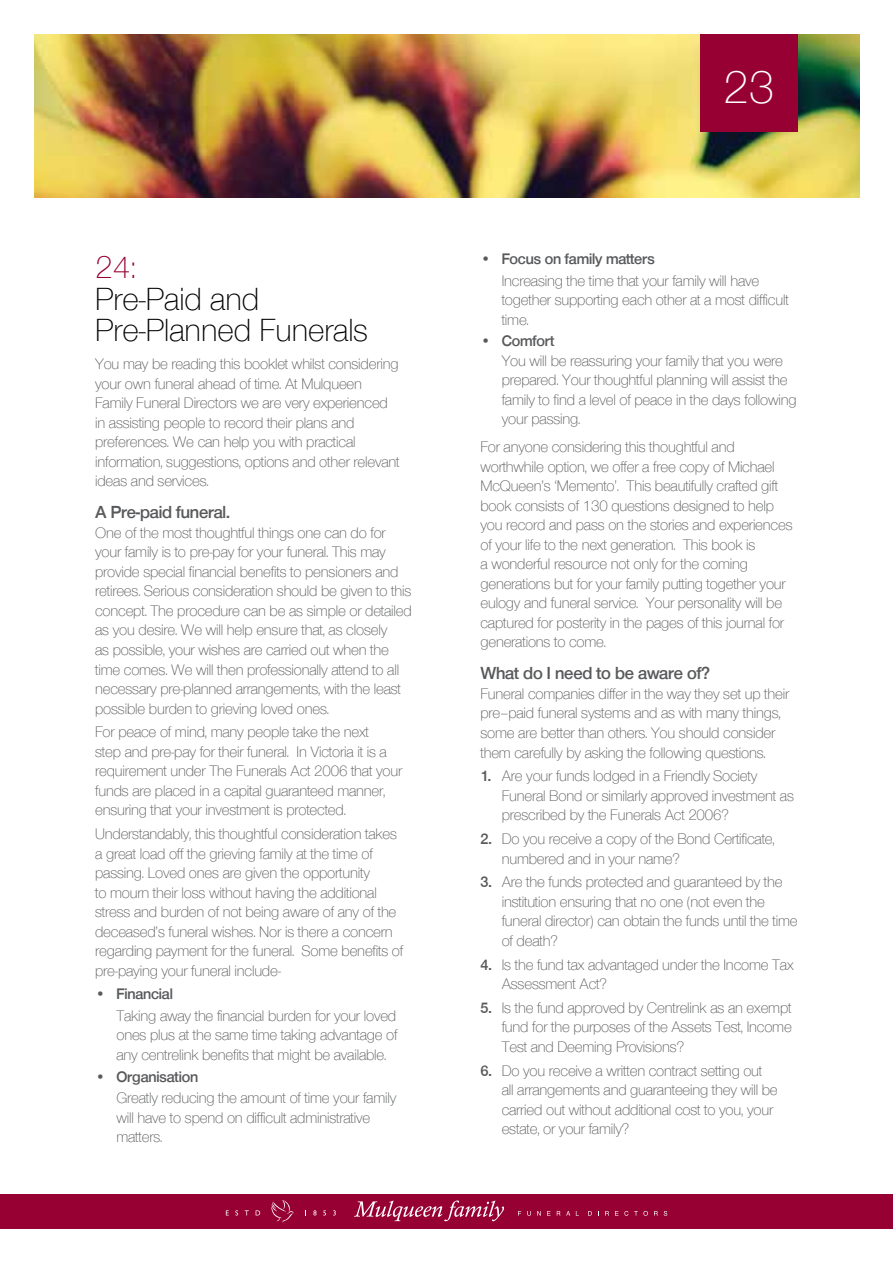
<style>
.page{position:relative;width:893px;height:1263px;background:#fff}
.page>*{position:absolute;margin:0;border:0;box-sizing:border-box;transform-origin:0 0}
.t1{font:48px "Nimbus San Nov D Ligh";color:#fff}
.t2{font:33px/31.5px "Nimbus San Nov D Ligh";color:#000}
.t3{font:33px "Nimbus San Nov D Ligh";color:#960032}
.t4{font:600 18px "Nimbus San Nov D";letter-spacing:-.01em;color:#58595b}
.t5{font:15.75px/19.5px "Nimbus San Nov D Ligh";letter-spacing:-.01em;color:#58595b}
.t6{font:600 15.75px "Nimbus San Nov D";letter-spacing:-.01em;color:#58595b}
.s1{font-family:"Nimbus San Nov D Ligh";font-weight:400}
.s2{font-family:"Nimbus San Nov D";font-weight:600}
</style>
<div class="page">
<div style="left:0;top:1195px;width:893px;height:34px;background:#960032"></div>
<svg style="left:354px;top:1200px;width:150px;height:21px"></svg>
<svg style="left:527px;top:1211px;width:4px;height:5px"></svg>
<svg style="left:537px;top:1211px;width:4px;height:5px"></svg>
<svg style="left:557px;top:1211px;width:3px;height:5px"></svg>
<svg style="left:566px;top:1211px;width:4px;height:5px"></svg>
<svg style="left:588px;top:1211px;width:4px;height:5px"></svg>
<svg style="left:605px;top:1211px;width:4px;height:5px"></svg>
<svg style="left:624px;top:1211px;width:4px;height:5px"></svg>
<svg style="left:634px;top:1211px;width:14px;height:5px"></svg>
<svg style="left:654px;top:1211px;width:4px;height:5px"></svg>
<svg style="left:664px;top:1211px;width:3px;height:5px"></svg>
<svg style="left:271px;top:1200px;width:23px;height:22px"></svg>
<svg style="left:226px;top:1210px;width:3px;height:5px"></svg>
<svg style="left:235px;top:1210px;width:3px;height:5px"></svg>
<svg style="left:245px;top:1210px;width:4px;height:5px"></svg>
<svg style="left:256px;top:1210px;width:4px;height:5px"></svg>
<svg style="left:313px;top:1210px;width:4px;height:5px"></svg>
<svg style="left:323px;top:1210px;width:3px;height:5px"></svg>
<svg style="left:333px;top:1210px;width:3px;height:5px"></svg>
<img style="left:34px;top:34px;width:825px;height:163px">
<div style="left:700px;top:34px;width:98px;height:98px;background:#960032"></div>
<h2 class="t3" style="left:95px;top:249px;width:42px">24:</h2>
<h2 class="t2" style="left:95px;top:283px;width:274px">Pre-Paid and<br>Pre-Planned Funerals</h2>
<p class="t5" style="left:95px;top:354px;width:306px">You may be reading this booklet whilst considering your own funeral ahead of time. At Mulqueen Family Funeral Directors we are very experienced in assisting people to record their plans and preferences. We can help you with practical information, suggestions, options and other relevant ideas and services.</p>
<p class="t4" style="left:95px;top:502px;width:136px">A Pre-paid funeral.</p>
<p class="t5" style="left:95px;top:523px;width:318px">One of the most thoughtful things one can do for your family is to pre-pay for your funeral. This may provide special financial benefits to pensioners and retirees. Serious consideration should be given to this concept. The procedure can be as simple or detailed as you desire. We will help ensure that, as closely<br>as possible, your wishes are carried out when the time comes. We will then professionally attend to all necessary pre-planned arrangements, with the least possible burden to grieving loved ones.</p>
<p class="t5" style="left:95px;top:722px;width:309px">For peace of mind, many people take the next<br>step and pre-pay for their funeral. In Victoria it is a requirement under The Funerals Act 2006 that your funds are placed in a capital guaranteed manner, ensuring that your investment is protected.</p>
<p class="t5" style="left:95px;top:824px;width:310px">Understandably, this thoughtful consideration takes a great load off the grieving family at the time of passing. Loved ones are given the opportunity<br>to mourn their loss without having the additional stress and burden of not being aware of any of the deceased’s funeral wishes. Nor is there a concern regarding payment for the funeral. Some benefits of pre-paying your funeral include-</p>
<p class="t6" style="left:95px;top:985px;width:79px"><span class="s1">•</span> Financial</p>
<p class="t5" style="left:116px;top:1006px;width:282px;text-align:justify">Taking away the financial burden for your loved ones plus at the same time taking advantage of any centrelink benefits that might be available.</p>
<p class="t6" style="left:95px;top:1067px;width:105px"><span class="s1">•</span> Organisation</p>
<p class="t5" style="left:116px;top:1088px;width:281px">Greatly reducing the amount of time your family will have to spend on difficult administrative matters.</p>
<h1 class="t1" style="left:723px;top:60px;width:53px">23</h1>
<p class="t6" style="left:480px;top:249px;width:176px"><span class="s1">•</span> Focus on family matters</p>
<p class="t5" style="left:502px;top:271px;width:289px">Increasing the time that your family will have together supporting each other at a most difficult time.</p>
<p class="t6" style="left:480px;top:332px;width:76px"><span class="s1">•</span> Comfort</p>
<p class="t5" style="left:502px;top:351px;width:296px">You will be reassuring your family that you were prepared. Your thoughtful planning will assist the family to find a level of peace in the days following your passing.</p>
<p class="t5" style="left:480px;top:437px;width:314px">For anyone considering this thoughtful and worthwhile option, we offer a free copy of Michael McQueen’s ‘Memento’. This beautifully crafted gift book consists of 130 questions designed to help you record and pass on the stories and experiences of your life to the next generation. This book is<br>a wonderful resource not only for the coming generations but for your family putting together your eulogy and funeral service. Your personality will be captured for posterity in the pages of this journal for generations to come.</p>
<p class="t4" style="left:480px;top:663px;width:231px">What do I need to be aware of?</p>
<p class="t5" style="left:480px;top:684px;width:310px">Funeral companies differ in the way they set up their pre–paid funeral systems and as with many things, some are better than others. You should consider them carefully by asking the following questions.</p>
<p class="t5" style="left:502px;top:766px;width:294px;text-indent:-21px"><span class="s2">1.</span> Are your funds lodged in a Friendly Society<br>Funeral Bond or similarly approved investment as prescribed by the Funerals Act 2006?</p>
<p class="t5" style="left:502px;top:829px;width:275px;text-indent:-21px"><span class="s2">2.</span> Do you receive a copy of the Bond Certificate, numbered and in your name?</p>
<p class="t5" style="left:502px;top:872px;width:297px;text-indent:-21px"><span class="s2">3.</span> Are the funds protected and guaranteed by the institution ensuring that no one (not even the funeral director) can obtain the funds until the time of death?</p>
<p class="t5" style="left:502px;top:955px;width:293px;text-indent:-21px"><span class="s2">4.</span> Is the fund tax advantaged under the Income Tax<br>Assessment Act?</p>
<p class="t5" style="left:502px;top:998px;width:292px;text-align:justify;text-indent:-21px"><span class="s2">5.</span> Is the fund approved by Centrelink as an exempt fund for the purposes of the Assets Test, Income Test and Deeming Provisions?</p>
<p class="t5" style="left:502px;top:1061px;width:277px;text-indent:-21px"><span class="s2">6.</span> Do you receive a written contract setting out all arrangements and guaranteeing they will be carried out without additional cost to you, your estate, or your family?</p>
</div>
